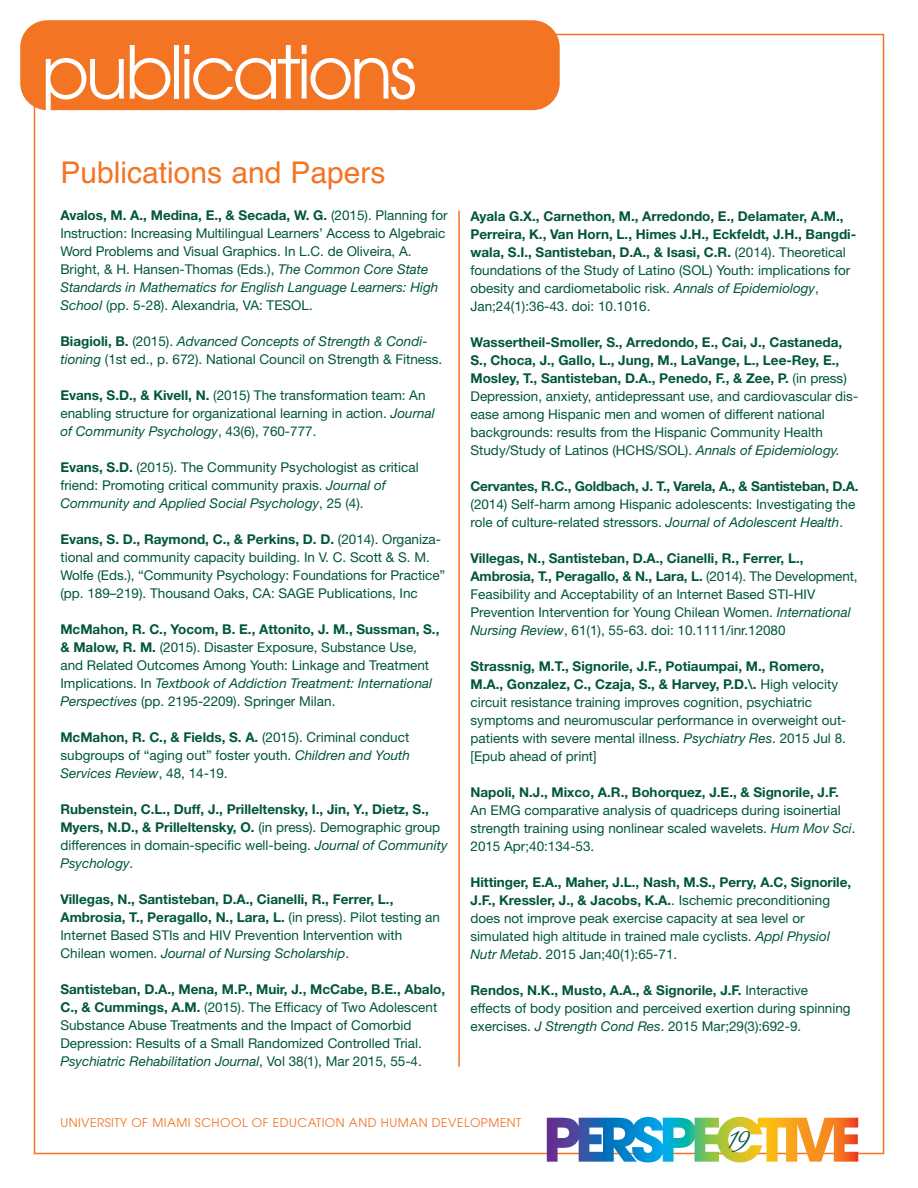
<style>
.page{position:relative;width:918px;height:1188px;background:#fff}
.page>*{position:absolute;margin:0;border:0;box-sizing:border-box;transform-origin:0 0}
.t1{font:72.45px "Avant Garde";letter-spacing:-.05em;color:#fff}
.t2{font:42px "Berthold Script";color:#005737}
.t3{font:30px "Helvetica";color:#f37423}
.t4{font:13.5px/18px "Helvetica Neue";color:#005737}
.t5{font:700 13.5px/18px "Helvetica Neue";color:#005737}
.t6{font:12px "Avant Garde";letter-spacing:.04em;color:#f37423}
.s1{font-weight:700}
.s2{font-style:italic}
.s3{font-weight:400}
.s4{font-weight:400;font-style:italic}
</style>
<div class="page">
<div style="left:20px;top:20px;width:540px;height:90px;background:#f37423;border-radius:27px"></div>
<hr style="left:458px;top:211px;width:2px;height:856px;background:#f37423">
<svg style="left:547px;top:1117px;width:311px;height:45px"></svg>
<h1 class="t1" style="left:41px;top:45px;width:377px">publications</h1>
<h3 class="t3" style="left:60px;top:155px;width:327px">Publications and Papers</h3>
<p class="t4" style="left:60px;top:208px;width:389px"><span class="s1">Avalos, M. A., Medina, E., &amp; Secada, W. G.</span> (2015). Planning for Instruction: Increasing Multilingual Learners’ Access to Algebraic Word Problems and Visual Graphics. In L.C. de Oliveira, A.<br>Bright, &amp; H. Hansen-Thomas (Eds.), <span class="s2">The Common Core State Standards in Mathematics for English Language Learners: High School</span> (pp. 5-28). Alexandria, VA: TESOL.</p>
<p class="t4" style="left:60px;top:334px;width:383px"><span class="s1">Biagioli, B.</span> (2015). <span class="s2">Advanced Concepts of Strength &amp; Condi&shy;tioning</span> (1st ed., p. 672). National Council on Strength &amp; Fitness.</p>
<p class="t4" style="left:60px;top:388px;width:376px"><span class="s1">Evans, S.D., &amp; Kivell, N.</span> (2015) The transformation team: An enabling structure for organizational learning in action. <span class="s2">Journal of Community Psychology</span>, 43(6), 760-777.</p>
<p class="t4" style="left:60px;top:460px;width:360px"><span class="s1">Evans, S.D.</span> (2015). The Community Psychologist as critical friend: Promoting critical community praxis. <span class="s2">Journal of<br>Community and Applied Social Psychology</span>, 25 (4).</p>
<p class="t4" style="left:60px;top:532px;width:386px"><span class="s1">Evans, S. D., Raymond, C., &amp; Perkins, D. D.</span> (2014). Organiza&shy;tional and community capacity building. In V. C. Scott &amp; S. M.<br>Wolfe (Eds.), “Community Psychology: Foundations for Practice” (pp. 189–219). Thousand Oaks, CA: SAGE Publications, Inc</p>
<p class="t4" style="left:60px;top:622px;width:381px"><span class="s1">McMahon, R. C., Yocom, B. E., Attonito, J. M., Sussman, S., &amp; Malow, R. M.</span> (2015). Disaster Exposure, Substance Use, and Related Outcomes Among Youth: Linkage and Treatment Implications. In <span class="s2">Textbook of Addiction Treatment: International Perspectives</span> (pp. 2195-2209). Springer Milan.</p>
<p class="t4" style="left:60px;top:730px;width:351px;text-align:justify"><span class="s1">McMahon, R. C., &amp; Fields, S. A.</span> (2015). Criminal conduct subgroups of “aging out” foster youth. <span class="s2">Children and Youth Services Review</span>, 48, 14-19.</p>
<p class="t5" style="left:60px;top:802px;width:389px">Rubenstein, C.L., Duff, J., Prilleltensky, I., Jin, Y., Dietz, S., Myers, N.D., &amp; Prilleltensky, O. <span class="s3">(in press). Demographic group differences in domain-specific well-being.</span> <span class="s4">Journal of Community Psychology</span><span class="s3">.</span></p>
<p class="t4" style="left:60px;top:892px;width:381px"><span class="s1">Villegas, N., Santisteban, D.A., Cianelli, R., Ferrer, L., Ambrosia, T., Peragallo, N., Lara, L.</span> (in press). Pilot testing an Internet Based STIs and HIV Prevention Intervention with Chilean women. <span class="s2">Journal of Nursing Scholarship</span>.</p>
<p class="t4" style="left:60px;top:982px;width:386px"><span class="s1">Santisteban, D.A., Mena, M.P., Muir, J., McCabe, B.E., Abalo, C., &amp; Cummings, A.M.</span> (2015). The Efficacy of Two Adolescent Substance Abuse Treatments and the Impact of Comorbid Depression: Results of a Small Randomized Controlled Trial.<br><span class="s2">Psychiatric Rehabilitation Journal</span>, Vol 38(1), Mar 2015, 55-4.</p>
<p class="t5" style="left:471px;top:208px;width:387px">Ayala G.X., Carnethon, M., Arredondo, E., Delamater, A.M., Perreira, K., Van Horn, L., Himes J.H., Eckfeldt, J.H., Bangdi&shy;wala, S.I., Santisteban, D.A., &amp; Isasi, C.R. <span class="s3">(2014). Theoretical foundations of the Study of Latino (SOL) Youth: implications for obesity and cardiometabolic risk.</span> <span class="s4">Annals of Epidemiology</span><span class="s3">, Jan;24(1):36-43. doi: 10.1016.</span></p>
<p class="t4" style="left:471px;top:334px;width:389px"><span class="s1">Wassertheil-Smoller, S., Arredondo, E., Cai, J., Castaneda, S., Choca, J., Gallo, L., Jung, M., LaVange, L., Lee-Rey, E., Mosley, T., Santisteban, D.A., Penedo, F., &amp; Zee, P.</span> (in press)<br>Depression, anxiety, antidepressant use, and cardiovascular dis&shy;ease among Hispanic men and women of different national backgrounds: results from the Hispanic Community Health Study/Study of Latinos (HCHS/SOL). <span class="s2">Annals of Epidemiology.</span></p>
<p class="t5" style="left:471px;top:478px;width:390px">Cervantes, R.C., Goldbach, J. T., Varela, A., &amp; Santisteban, D.A.</p>
<p class="t4" style="left:471px;top:496px;width:386px">(2014) Self-harm among Hispanic adolescents: Investigating the role of culture-related stressors. <span class="s2">Journal of Adolescent Health</span>.</p>
<p class="t4" style="left:471px;top:550px;width:389px"><span class="s1">Villegas, N., Santisteban, D.A., Cianelli, R., Ferrer, L., Ambrosia, T., Peragallo, &amp; N., Lara, L.</span> (2014). The Development, Feasibility and Acceptability of an Internet Based STI-HIV Prevention Intervention for Young Chilean Women. <span class="s2">International Nursing Review</span>, 61(1), 55-63. doi: 10.1111/inr.12080</p>
<p class="t4" style="left:471px;top:658px;width:378px"><span class="s1">Strassnig, M.T., Signorile, J.F., Potiaumpai, M., Romero, M.A., Gonzalez, C., Czaja, S., &amp; Harvey, P.D.\.</span> High velocity circuit resistance training improves cognition, psychiatric symptoms and neuromuscular performance in overweight out&shy;patients with severe mental illness. <span class="s2">Psychiatry Res</span>. 2015 Jul 8. [Epub ahead of print]</p>
<p class="t5" style="left:471px;top:784px;width:370px">Napoli, N.J., Mixco, A.R., Bohorquez, J.E., &amp; Signorile, J.F.</p>
<p class="t4" style="left:471px;top:802px;width:387px">An EMG comparative analysis of quadriceps during isoinertial strength training using nonlinear scaled wavelets. <span class="s2">Hum Mov Sci</span>.<br>2015 Apr;40:134-53.</p>
<p class="t4" style="left:471px;top:874px;width:382px"><span class="s1">Hittinger, E.A., Maher, J.L., Nash, M.S., Perry, A.C, Signorile, J.F., Kressler, J., &amp; Jacobs, K.A.</span>. Ischemic preconditioning does not improve peak exercise capacity at sea level or simulated high altitude in trained male cyclists. <span class="s2">Appl Physiol Nutr Metab</span>. 2015 Jan;40(1):65-71.</p>
<p class="t4" style="left:471px;top:982px;width:382px"><span class="s1">Rendos, N.K., Musto, A.A., &amp; Signorile, J.F.</span> Interactive effects of body position and perceived exertion during spinning exercises. <span class="s2">J Strength Cond Res</span>. 2015 Mar;29(3):692-9.</p>
<p class="t6" style="left:60px;top:1118px;width:463px">UNIVERSITY OF MIAMI SCHOOL OF EDUCATION AND HUMAN DEVELOPMENT</p>
<h2 class="t2" style="left:723px;top:1114px;width:25px">19</h2>
</div>
